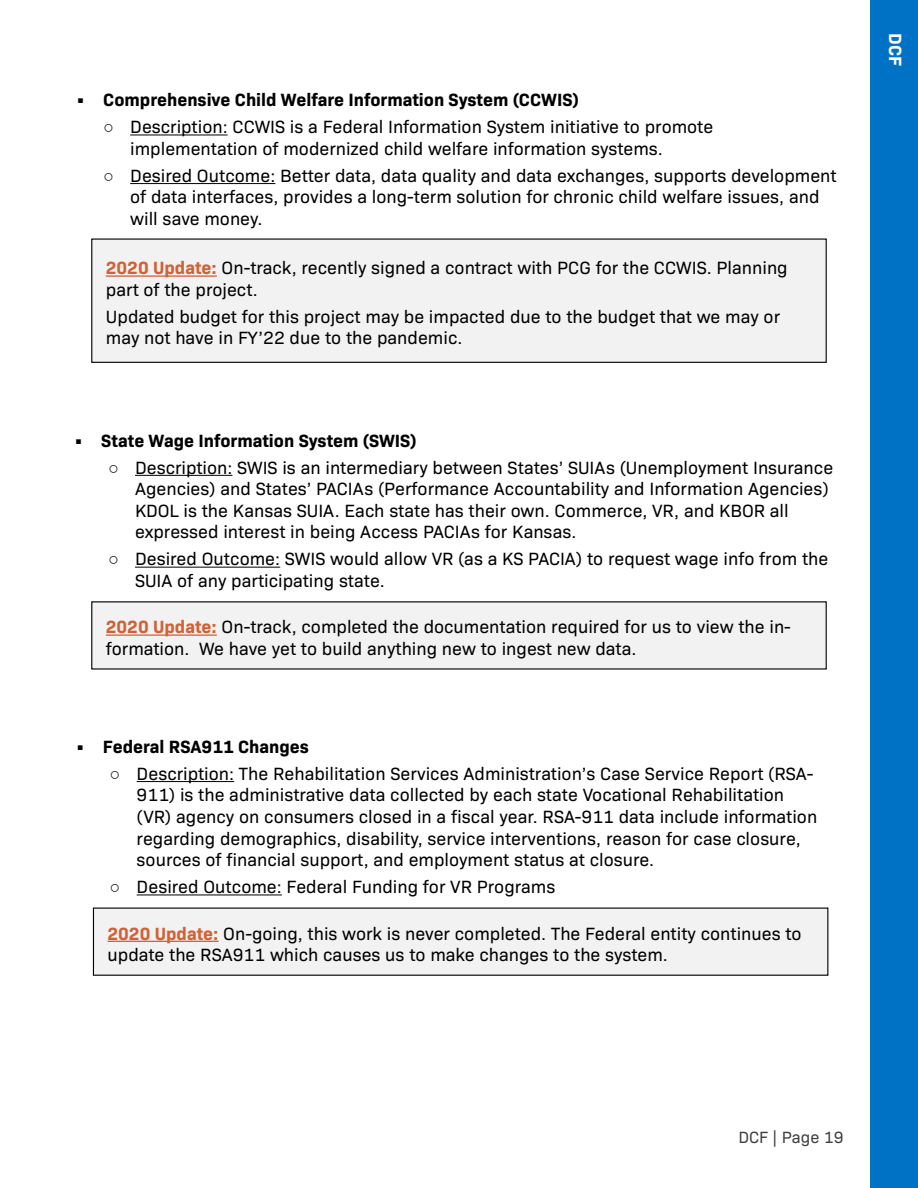
<style>
.page{position:relative;width:918px;height:1188px;background:#fff}
.page>*{position:absolute;margin:0;border:0;box-sizing:border-box;transform-origin:0 0}
.Titles{font:18px/21.6px "Bio Sans";color:#000}
.t1{font:700 18px "Bio Sans";color:#000}
.t2{font:700 18px "Bio Sans";color:#fff}
.t3{font:16.5px "Bio Sans";color:#404042}
.s1{font-family:"Arial"}
.s2{font-weight:700;color:#d36135}
</style>
<div class="page">
<hr style="left:130px;top:135px;width:98px;height:1px;background:#000">
<hr style="left:130px;top:183px;width:145px;height:1px;background:#000">
<div style="left:92px;top:239px;width:734px;height:123px;background:#f2f2f2"></div>
<hr style="left:106px;top:275px;width:111px;height:2px;background:#d36135">
<div style="left:91px;top:238px;width:736px;height:125px;border:1px solid #000"></div>
<hr style="left:135px;top:475px;width:97px;height:1px;background:#000">
<hr style="left:135px;top:567px;width:145px;height:1px;background:#000">
<div style="left:92px;top:602px;width:734px;height:67px;background:#f2f2f2"></div>
<hr style="left:106px;top:634px;width:111px;height:2px;background:#d36135">
<hr style="left:137px;top:781px;width:97px;height:1px;background:#000">
<hr style="left:137px;top:895px;width:145px;height:1px;background:#000">
<div style="left:93px;top:908px;width:735px;height:67px;background:#f2f2f2"></div>
<hr style="left:108px;top:941px;width:111px;height:1px;background:#d36135">
<div style="left:93px;top:908px;width:735px;height:68px;border:1px solid #000"></div>
<div style="left:871px;top:1px;width:47px;height:1187px;background:#0072c6"></div>
<p class="t1" style="left:76px;top:86px;width:504px">• Comprehensive Child Welfare Information System (CCWIS)</p>
<p class="Titles" style="left:130px;top:115px;width:585px;text-indent:-27px"><span class="s1">○</span> Description: CCWIS is a Federal Information System initiative to promote implementation of modernized child welfare information systems.</p>
<p class="Titles" style="left:130px;top:163px;width:708px;text-indent:-27px"><span class="s1">○</span> Desired Outcome: Better data, data quality and data exchanges, supports development of data interfaces, provides a long-term solution for chronic child welfare issues, and will save money.</p>
<p class="Titles" style="left:106px;top:256px;width:683px"><span class="s2">2020 Update:</span> On-track, recently signed a contract with PCG for the CCWIS. Planning part of the project.</p>
<p class="Titles" style="left:106px;top:304px;width:676px">Updated budget for this project may be impacted due to the budget that we may or may not have in FY’22 due to the pandemic.</p>
<p class="t1" style="left:74px;top:426px;width:344px">• State Wage Information System (SWIS)</p>
<p class="Titles" style="left:135px;top:455px;width:700px;text-indent:-27px"><span class="s1">○</span> Description: SWIS is an intermediary between States’ SUIAs (Unemployment Insurance Agencies) and States’ PACIAs (Performance Accountability and Information Agencies)<br>KDOL is the Kansas SUIA. Each state has their own. Commerce, VR, and KBOR all expressed interest in being Access PACIAs for Kansas.</p>
<p class="Titles" style="left:135px;top:547px;width:695px;text-indent:-27px"><span class="s1">○</span> Desired Outcome: SWIS would allow VR (as a KS PACIA) to request wage info from the<br>SUIA of any participating state.</p>
<p class="Titles" style="left:106px;top:615px;width:687px"><span class="s2">2020 Update:</span> On-track, completed the documentation required for us to view the in&shy;formation. We have yet to build anything new to ingest new data.</p>
<p class="t1" style="left:76px;top:733px;width:235px">• Federal RSA911 Changes</p>
<p class="Titles" style="left:137px;top:761px;width:682px;text-indent:-27px"><span class="s1">○</span> Description: The Rehabilitation Services Administration’s Case Service Report (RSA-911) is the administrative data collected by each state Vocational Rehabilitation (VR) agency on consumers closed in a fiscal year. RSA-911 data include information regarding demographics, disability, service interventions, reason for case closure, sources of financial support, and employment status at closure.</p>
<p class="Titles" style="left:110px;top:875px;width:447px"><span class="s1">○</span> Desired Outcome: Federal Funding for VR Programs</p>
<p class="Titles" style="left:108px;top:921px;width:696px"><span class="s2">2020 Update:</span> On-going, this work is never completed. The Federal entity continues to update the RSA911 which causes us to make changes to the system.</p>
<p class="t2" style="left:909px;top:33px;width:34px;rotate:90deg">DCF</p>
<p class="t3" style="left:738px;top:1125px;width:107px">DCF | Page 19</p>
</div>
